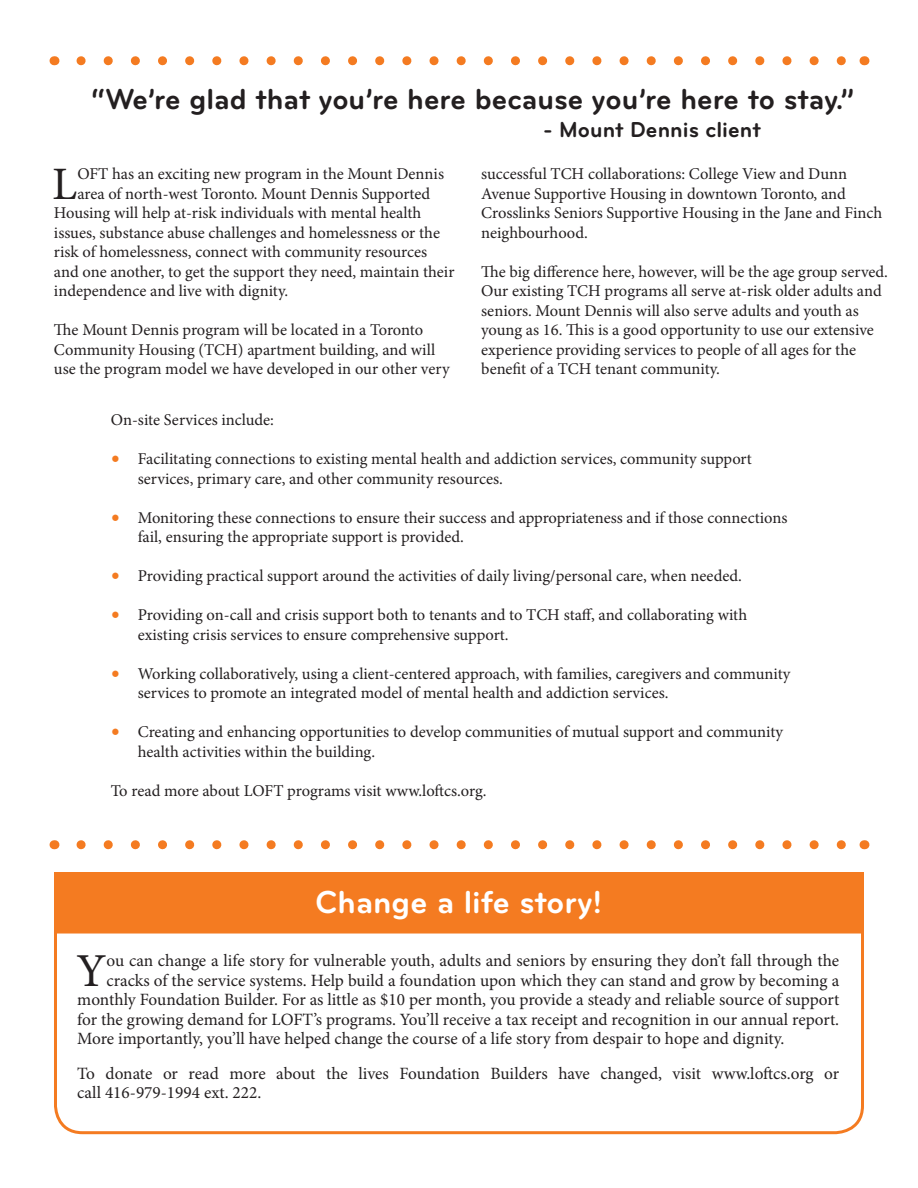
<style>
.page{position:relative;width:918px;height:1188px;background:#fff}
.page>*{position:absolute;margin:0;border:0;box-sizing:border-box;transform-origin:0 0}
.t1{font:47.25px "Minion Pro";color:#231f20}
.t2{font:46.5px "Minion Pro";color:#231f20}
.t3{font:700 33px "Bryant";color:#fff}
.t4{font:700 30px "Bryant";color:#231f20}
.t5{font:700 22.5px "Bryant";color:#231f20}
.t6{font:17.25px/19.5px "Minion Pro";letter-spacing:-.005em;color:#231f20}
.t7{font:16.5px/19.5px "Minion Pro";color:#231f20}
.s1{font-size:24px;color:#f47b21}
</style>
<div class="page">
<svg style="left:54px;top:931px;width:810px;height:204px"></svg>
<div style="left:54px;top:872px;width:810px;height:59px;background:#f47b21"></div>
<svg style="left:81px;top:840px;width:765px;height:9px"></svg>
<svg style="left:81px;top:56px;width:765px;height:9px"></svg>
<h3 class="t4" style="left:91px;top:80px;width:764px">“We’re glad that you’re here because you’re here to stay.”</h3>
<h3 class="t5" style="left:543px;top:116px;width:219px">- Mount Dennis client</h3>
<h2 class="t2" style="left:52px;top:153px;width:27px">L</h2>
<p class="t7" style="left:77px;top:164px;width:368px">OFT has an exciting new program in the Mount Dennis</p>
<p class="t7" style="left:77px;top:184px;width:355px">area of north-west Toronto. Mount Dennis Supported</p>
<p class="t7" style="left:54px;top:203px;width:369px">Housing will help at-risk individuals with mental health</p>
<p class="t7" style="left:54px;top:223px;width:388px">issues, substance abuse challenges and homelessness or the</p>
<p class="t7" style="left:54px;top:242px;width:375px">risk of homelessness, connect with community resources</p>
<p class="t7" style="left:54px;top:262px;width:402px">and one another, to get the support they need, maintain their</p>
<p class="t7" style="left:54px;top:281px;width:236px">independence and live with dignity.</p>
<p class="t7" style="left:54px;top:320px;width:397px">The Mount Dennis program will be located in a Toronto<br>Community Housing (TCH) apartment building, and will use the program model we have developed in our other very</p>
<p class="t7" style="left:481px;top:164px;width:403px">successful TCH collaborations: College View and Dunn Avenue Supportive Housing in downtown Toronto, and Crosslinks Seniors Supportive Housing in the Jane and Finch neighbourhood.</p>
<p class="t7" style="left:481px;top:262px;width:408px">The big difference here, however, will be the age group served.<br>Our existing TCH programs all serve at-risk older adults and seniors. Mount Dennis will also serve adults and youth as young as 16. This is a good opportunity to use our extensive experience providing services to people of all ages for the benefit of a TCH tenant community.</p>
<p class="t7" style="left:111px;top:410px;width:165px">On-site Services include:</p>
<p class="t7" style="left:138px;top:449px;width:616px;text-indent:-27px"><span class="s1">•</span> Facilitating connections to existing mental health and addiction services, community support services, primary care, and other community resources.</p>
<p class="t7" style="left:138px;top:508px;width:651px;text-indent:-27px"><span class="s1">•</span> Monitoring these connections to ensure their success and appropriateness and if those connections fail, ensuring the appropriate support is provided.</p>
<p class="t7" style="left:111px;top:566px;width:633px"><span class="s1">•</span> Providing practical support around the activities of daily living/personal care, when needed.</p>
<p class="t7" style="left:138px;top:605px;width:611px;text-indent:-27px"><span class="s1">•</span> Providing on-call and crisis support both to tenants and to TCH staff, and collaborating with existing crisis services to ensure comprehensive support.</p>
<p class="t7" style="left:138px;top:664px;width:654px;text-indent:-27px"><span class="s1">•</span> Working collaboratively, using a client-centered approach, with families, caregivers and community services to promote an integrated model of mental health and addiction services.</p>
<p class="t7" style="left:138px;top:722px;width:647px;text-indent:-27px"><span class="s1">•</span> Creating and enhancing opportunities to develop communities of mutual support and community health activities within the building.</p>
<p class="t7" style="left:111px;top:781px;width:377px">To read more about LOFT programs visit www.loftcs.org.</p>
<h3 class="t3" style="left:316px;top:881px;width:288px">Change a life story!</h3>
<h1 class="t1" style="left:77px;top:939px;width:31px">Y</h1>
<p class="t6" style="left:106px;top:951px;width:734px">ou can change a life story for vulnerable youth, adults and seniors by ensuring they don’t fall through the</p>
<p class="t6" style="left:106px;top:971px;width:734px">cracks of the service systems. Help build a foundation upon which they can stand and grow by becoming a</p>
<p class="t6" style="left:77px;top:990px;width:764px">monthly Foundation Builder. For as little as $10 per month, you provide a steady and reliable source of support</p>
<p class="t6" style="left:77px;top:1010px;width:763px">for the growing demand for LOFT’s programs. You’ll receive a tax receipt and recognition in our annual report.</p>
<p class="t6" style="left:77px;top:1029px;width:709px">More importantly, you’ll have helped change the course of a life story from despair to hope and dignity.</p>
<p class="t6" style="left:77px;top:1064px;width:764px">To donate or read more about the lives Foundation Builders have changed, visit www.loftcs.org or call 416-979-1994 ext. 222.</p>
</div>
